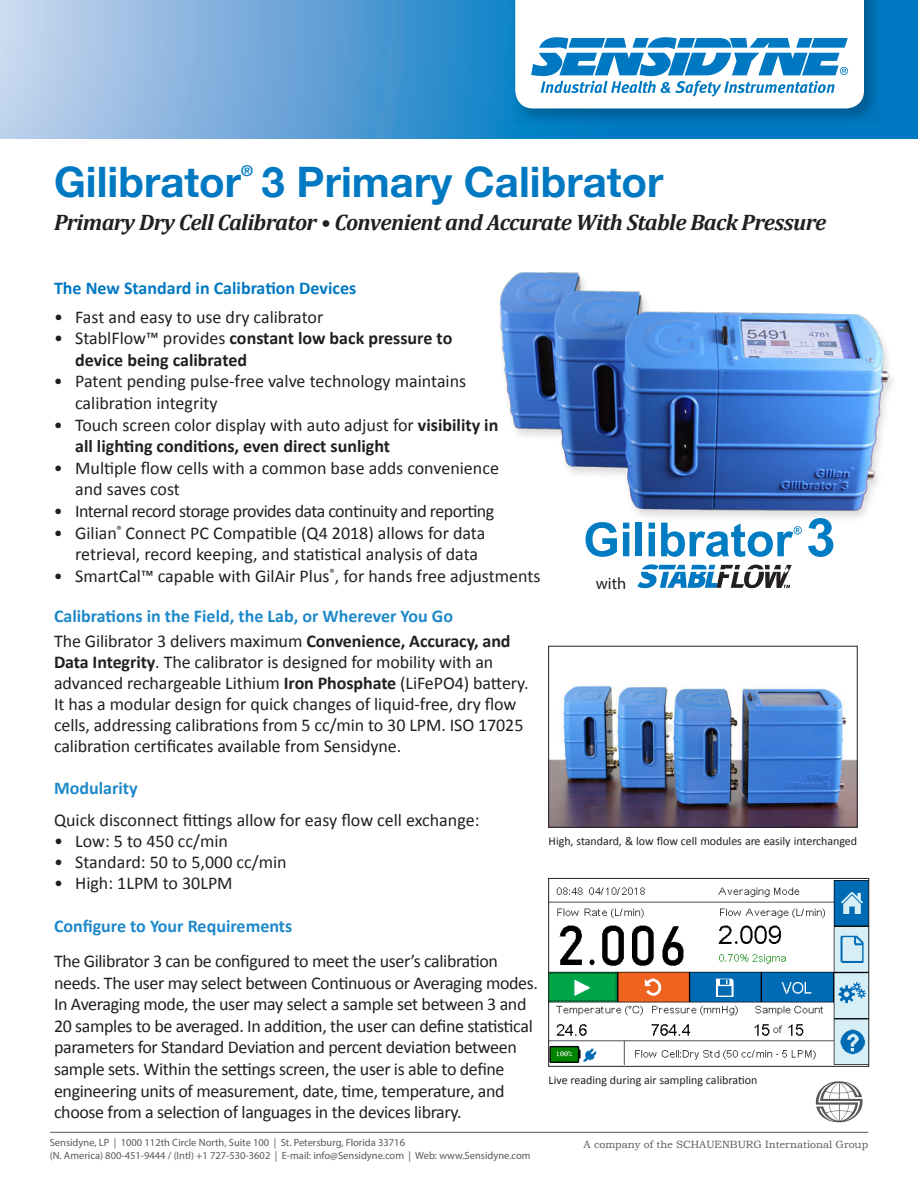
<style>
.page{position:relative;width:918px;height:1188px;background:#fff}
.page>*{position:absolute;margin:0;border:0;box-sizing:border-box;transform-origin:0 0}
.t1{font:700 42px "Helvetica Neue";color:#0079c2}
.t2{font:italic 700 22.5px "Cambria";letter-spacing:-.025em;color:#231f20}
.t3{font:18px/21.6px "Calibri";letter-spacing:-.01em;color:#231f20}
.t4{font:700 18px/21.6px "Calibri";color:#231f20}
.t5{font:700 18px/24.8px "Calibri";color:#1e89ca}
.t6{font:18px "Calibri";letter-spacing:-.03em;color:#231f20}
.t7{font:700 18px "Calibri";color:#0079c2}
.t8{font:16.5px "Myriad Pro";color:#231f20}
.t9{font:700 14.85px "Helvetica Neue";color:#0079c2}
.t10{font:12px "Calibri";letter-spacing:-.005em;color:#231f20}
.t11{font:10.5px "Myriad Pro";color:#57585a}
.t12{font:10.5px "Bookman Old Style";color:#57585a}
.s1{font-weight:400}
.s2{font-weight:400;color:#231f20}
.s3{color:#231f20}
.s4{font-weight:700}
</style>
<div class="page">
<svg style="left:0;top:0;width:918px;height:138px;background:#62a4d7"></svg>
<svg style="left:514px;top:0;width:365px;height:123px;background:#056dac"></svg>
<svg style="left:515px;top:0;width:349px;height:108px"></svg>
<hr style="left:50px;top:1132px;width:818px;height:1px;background:#57585a">
<svg style="left:815px;top:1081px;width:48px;height:41px"></svg>
<div style="left:496px;top:271px;width:402px;height:252px;background:#231f20;opacity:.16"></div>
<img style="left:501px;top:273px;width:397px;height:255px">
<img style="left:550px;top:685px;width:306px;height:141px">
<div style="left:548px;top:646px;width:310px;height:182px;border:1px solid #231f20"></div>
<img style="left:550px;top:881px;width:317px;height:183px">
<div style="left:548px;top:878px;width:321px;height:189px;border:1px solid #231f20"></div>
<svg style="left:586px;top:522px;width:31px;height:35px"></svg>
<svg style="left:623px;top:523px;width:6px;height:33px"></svg>
<div style="left:636px;top:523px;width:6px;height:33px;background:#007cc2"></div>
<svg style="left:649px;top:523px;width:6px;height:33px"></svg>
<svg style="left:808px;top:518px;width:25px;height:39px"></svg>
<svg style="left:661px;top:523px;width:141px;height:34px"></svg>
<svg style="left:637px;top:564px;width:155px;height:24px"></svg>
<h1 class="t1" style="left:54px;top:166px;width:189px">Gilibrator</h1>
<p class="t9" style="left:241px;top:166px;width:13px">®</p>
<h1 class="t1" style="left:262px;top:166px;width:403px">3 Primary Calibrator</h1>
<p class="t2" style="left:54px;top:214px;width:774px">Primary Dry Cell Calibrator • Convenient and Accurate With Stable Back Pressure</p>
<p class="t7" style="left:54px;top:277px;width:304px">The New Standard in Calibration Devices</p>
<p class="t3" style="left:54px;top:306px;width:271px">• Fast and easy to use dry calibrator</p>
<p class="t4" style="left:75px;top:327px;width:379px;text-indent:-21px"><span class="s1">• StablFlow™ provides</span> constant low back pressure to device being calibrated</p>
<p class="t3" style="left:75px;top:371px;width:393px;text-indent:-21px">• Patent pending pulse-free valve technology maintains calibration integrity</p>
<p class="t4" style="left:75px;top:414px;width:425px;text-indent:-21px"><span class="s1">• Touch screen color display with auto adjust for</span> visibility in all lighting conditions, even direct sunlight</p>
<p class="t3" style="left:75px;top:457px;width:425px;text-indent:-21px">• Multiple flow cells with a common base adds convenience and saves cost</p>
<p class="t6" style="left:54px;top:500px;width:442px">• Internal record storage provides data continuity and reporting</p>
<p class="t3" style="left:75px;top:523px;width:412px;text-indent:-21px">• Gilian<sup>®</sup> Connect PC Compatible (Q4 2018) allows for data retrieval, record keeping, and statistical analysis of data</p>
<p class="t3" style="left:54px;top:565px;width:488px">• SmartCal™ capable with GilAir Plus<sup>®</sup>, for hands free adjustments</p>
<p class="t5" style="left:54px;top:604px;width:458px">Calibrations in the Field, the Lab, or Wherever You Go<br><span class="s2">The Gilibrator 3 delivers maximum</span> <span class="s3">Convenience, Accuracy, and</span></p>
<p class="t3" style="left:54px;top:652px;width:476px;line-height:21px"><span class="s4">Data Integrity</span>. The calibrator is designed for mobility with an advanced rechargeable Lithium <span class="s4">Iron Phosphate</span> (LiFePO4) battery.<br>It has a modular design for quick changes of liquid-free, dry flow cells, addressing calibrations from 5 cc/min to 30 LPM. ISO 17025 calibration certificates available from Sensidyne.</p>
<p class="t5" style="left:54px;top:776px;width:85px">Modularity</p>
<p class="t3" style="left:54px;top:809px;width:427px">Quick disconnect fittings allow for easy flow cell exchange:</p>
<p class="t3" style="left:54px;top:830px;width:176px">• Low: 5 to 450 cc/min</p>
<p class="t3" style="left:54px;top:851px;width:234px">• Standard: 50 to 5,000 cc/min</p>
<p class="t3" style="left:54px;top:872px;width:180px">• High: 1LPM to 30LPM</p>
<p class="t5" style="left:54px;top:913px;width:240px">Configure to Your Requirements</p>
<p class="t3" style="left:54px;top:950px;width:486px">The Gilibrator 3 can be configured to meet the user’s calibration needs. The user may select between Continuous or Averaging modes.<br>In Averaging mode, the user may select a sample set between 3 and 20 samples to be averaged. In addition, the user can define statistical parameters for Standard Deviation and percent deviation between sample sets. Within the settings screen, the user is able to define engineering units of measurement, date, time, temperature, and choose from a selection of languages in the devices library.</p>
<p class="t8" style="left:596px;top:576px;width:32px">with</p>
<p class="t10" style="left:549px;top:834px;width:310px">High, standard, &amp; low flow cell modules are easily interchanged</p>
<p class="t10" style="left:549px;top:1073px;width:210px">Live reading during air sampling calibration</p>
<p class="t11" style="left:50px;top:1138px;width:357px">Sensidyne, LP | 1000 112th Circle North, Suite 100 | St. Petersburg, Florida 33716</p>
<p class="t12" style="left:584px;top:1141px;width:286px">A company of the SCHAUENBURG International Group</p>
<p class="t11" style="left:50px;top:1151px;width:482px">(N. America) 800-451-9444 / (Intl) +1 727-530-3602 | E-mail: info@Sensidyne.com | Web: www.Sensidyne.com</p>
</div>
